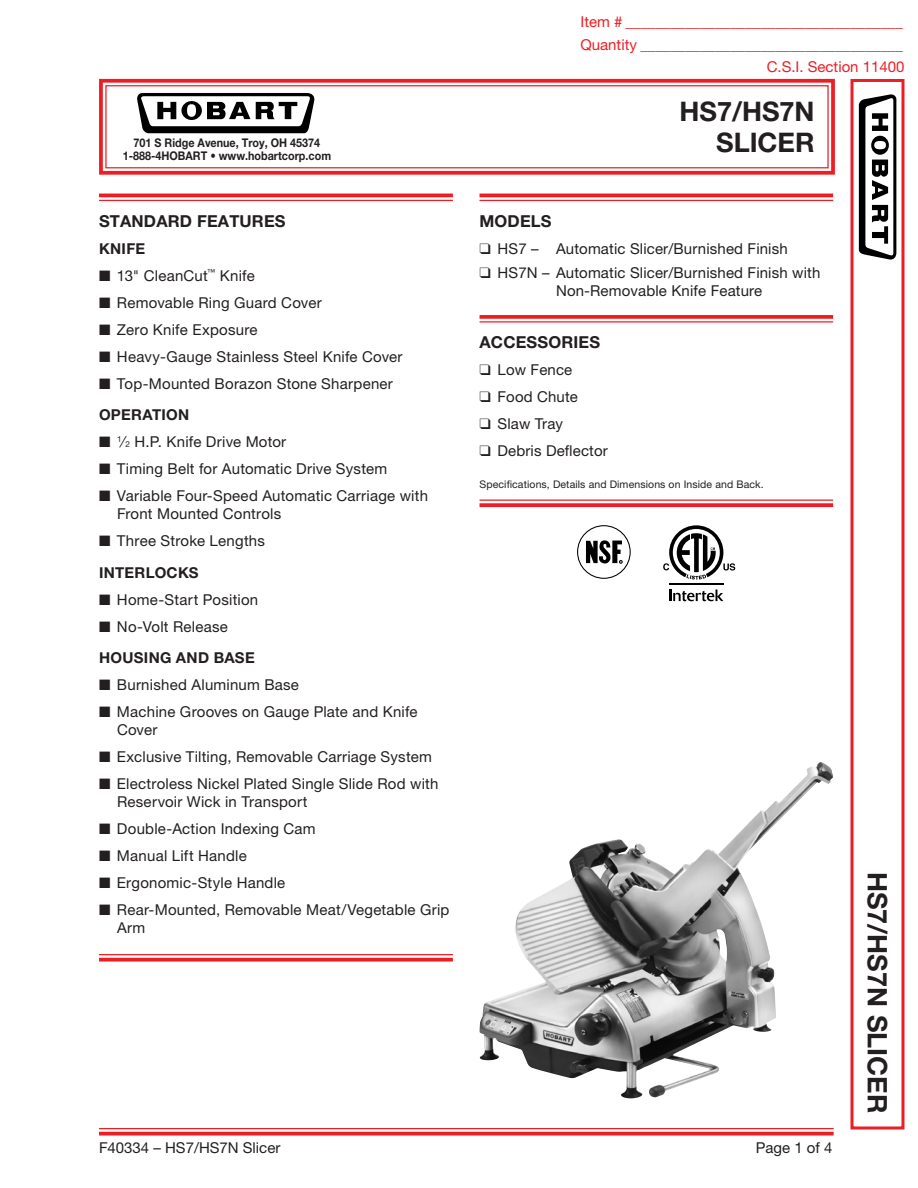
<style>
.page{position:relative;width:918px;height:1188px;background:#fff}
.page>*{position:absolute;margin:0;border:0;box-sizing:border-box;transform-origin:0 0}
.t1{font:700 27px "Helvetica Neue LT Std";color:#231f20}
.Heading_w_line_above{font:700 16.5px "Helvetica Neue LT Std";letter-spacing:.01em;color:#231f20}
.Body_Text-Headings{font:700 16.5px "Helvetica Neue LT Std";letter-spacing:.01em;color:#231f20}
.Body_Text{font:15px/18px "Helvetica Neue LT Std";letter-spacing:.015em;color:#231f20}
.t2{font:15px/22.5px "Helvetica Neue LT Std";color:#ee1d23;text-align:right}
.Front_Text_w_indent{font:15px "Helvetica Neue LT Std";letter-spacing:.01em;color:#231f20}
.t3{font:700 15px "Helvetica Neue LT Std";letter-spacing:.02em;color:#231f20}
.Bottom_Line{font:15px "Helvetica Neue LT Std";color:#231f20}
.t4{font:700 12px "Helvetica Neue LT Std";color:#231f20;scale:.9 1}
.Body_Text-Back{font:10.5px "Helvetica Neue LT Std";letter-spacing:.01em;color:#231f20}
.s1{font-size:8.25px}
</style>
<div class="page">
<svg style="left:99px;top:78px;width:736px;height:97px"></svg>
<div style="left:105px;top:85px;width:724px;height:83px;border:1px solid #ee1d23"></div>
<div style="left:850px;top:79px;width:54px;height:1051px;border:3px solid #ee1d23"></div>
<hr style="left:99px;top:1128px;width:735px;height:1px;background:#ee1d23">
<svg style="left:99px;top:1132px;width:735px;height:4px;background:#f0393e"></svg>
<svg style="left:137px;top:93px;width:178px;height:40px"></svg>
<svg style="left:859px;top:94px;width:37px;height:166px"></svg>
<hr style="left:99px;top:194px;width:354px;height:3px;background:#ee1d23">
<hr style="left:99px;top:200px;width:354px;height:1px;background:#ee1d23">
<hr style="left:99px;top:954px;width:354px;height:1px;background:#ee1d23">
<svg style="left:99px;top:958px;width:354px;height:4px"></svg>
<hr style="left:480px;top:194px;width:353px;height:3px;background:#ee1d23">
<hr style="left:480px;top:200px;width:353px;height:1px;background:#ee1d23">
<svg style="left:480px;top:315px;width:353px;height:4px"></svg>
<hr style="left:480px;top:321px;width:353px;height:2px;background:#ee1d23">
<hr style="left:480px;top:500px;width:353px;height:1px;background:#ee1d23">
<svg style="left:480px;top:503px;width:353px;height:4px"></svg>
<img style="left:480px;top:762px;width:340px;height:317px">
<div style="left:577px;top:525px;width:54px;height:54px;border:1px solid #000;border-radius:50%"></div>
<svg style="left:586px;top:540px;width:36px;height:24px"></svg>
<svg style="left:669px;top:590px;width:54px;height:11px"></svg>
<hr style="left:669px;top:584px;width:54px;height:1px;background:#000">
<svg style="left:663px;top:525px;width:72px;height:55px"></svg>
<p class="t2" style="left:580px;top:10px;width:326px">Item # _____________________________________<br>Quantity ___________________________________<br>C.S.I. Section 11400</p>
<h1 class="t1" style="left:680px;top:94px;width:137px">HS7/HS7N</h1>
<p class="t4" style="left:134px;top:135px;width:209px">701 S Ridge Avenue, Troy, OH 45374</p>
<h1 class="t1" style="left:716px;top:126px;width:100px">SLICER</h1>
<p class="t4" style="left:123px;top:148px;width:233px">1-888-4HOBART • www.hobartcorp.com</p>
<p class="Heading_w_line_above" style="left:99px;top:210px;width:188px">STANDARD FEATURES</p>
<p class="t3" style="left:99px;top:239px;width:48px">KNIFE</p>
<p class="Body_Text" style="left:99px;top:266px;width:157px">■ 13" CleanCut<sup>™</sup> Knife</p>
<p class="Body_Text" style="left:99px;top:293px;width:224px">■ Removable Ring Guard Cover</p>
<p class="Body_Text" style="left:99px;top:320px;width:160px">■ Zero Knife Exposure</p>
<p class="Body_Text" style="left:99px;top:347px;width:305px">■ Heavy-Gauge Stainless Steel Knife Cover</p>
<p class="Body_Text" style="left:99px;top:374px;width:295px">■ Top-Mounted Borazon Stone Sharpener</p>
<p class="t3" style="left:99px;top:405px;width:92px">OPERATION</p>
<p class="Body_Text" style="left:99px;top:432px;width:189px">■ <sup>1</sup>⁄<span class="s1">2</span> H.P. Knife Drive Motor</p>
<p class="Body_Text" style="left:99px;top:459px;width:290px">■ Timing Belt for Automatic Drive System</p>
<p class="Body_Text" style="left:117px;top:486px;width:313px;text-indent:-18px">■ Variable Four-Speed Automatic Carriage with<br>Front Mounted Controls</p>
<p class="Body_Text" style="left:99px;top:531px;width:167px">■ Three Stroke Lengths</p>
<p class="t3" style="left:99px;top:563px;width:101px">INTERLOCKS</p>
<p class="Body_Text" style="left:99px;top:590px;width:161px">■ Home-Start Position</p>
<p class="Body_Text" style="left:99px;top:617px;width:130px">■ No-Volt Release</p>
<p class="t3" style="left:99px;top:648px;width:157px">HOUSING AND BASE</p>
<p class="Body_Text" style="left:99px;top:675px;width:202px">■ Burnished Aluminum Base</p>
<p class="Body_Text" style="left:117px;top:702px;width:302px;text-indent:-18px">■ Machine Grooves on Gauge Plate and Knife<br>Cover</p>
<p class="Body_Text" style="left:99px;top:747px;width:334px">■ Exclusive Tilting, Removable Carriage System</p>
<p class="Body_Text" style="left:117px;top:774px;width:323px;text-indent:-18px">■ Electroless Nickel Plated Single Slide Rod with<br>Reservoir Wick in Transport</p>
<p class="Body_Text" style="left:99px;top:819px;width:218px">■ Double-Action Indexing Cam</p>
<p class="Body_Text" style="left:99px;top:846px;width:149px">■ Manual Lift Handle</p>
<p class="Body_Text" style="left:99px;top:873px;width:188px">■ Ergonomic-Style Handle</p>
<p class="Body_Text" style="left:117px;top:900px;width:334px;text-indent:-18px">■ Rear-Mounted, Removable Meat/Vegetable Grip<br>Arm</p>
<p class="Body_Text-Headings" style="left:480px;top:210px;width:74px">MODELS</p>
<p class="Body_Text" style="left:480px;top:239px;width:310px">❑ HS7 – Automatic Slicer/Burnished Finish</p>
<p class="Body_Text" style="left:556px;top:263px;width:266px;text-indent:-76px">❑ HS7N – Automatic Slicer/Burnished Finish with<br>Non-Removable Knife Feature</p>
<p class="Heading_w_line_above" style="left:480px;top:332px;width:122px">ACCESSORIES</p>
<p class="Front_Text_w_indent" style="left:480px;top:361px;width:94px">❑ Low Fence</p>
<p class="Front_Text_w_indent" style="left:480px;top:388px;width:100px">❑ Food Chute</p>
<p class="Front_Text_w_indent" style="left:480px;top:415px;width:85px">❑ Slaw Tray</p>
<p class="Front_Text_w_indent" style="left:480px;top:442px;width:130px">❑ Debris Deflector</p>
<p class="Body_Text-Back" style="left:480px;top:478px;width:286px">Specifications, Details and Dimensions on Inside and Back.</p>
<p class="Bottom_Line" style="left:99px;top:1139px;width:183px">F40334 – HS7/HS7N Slicer</p>
<p class="Bottom_Line" style="left:756px;top:1139px;width:78px">Page 1 of 4</p>
<p class="t1" style="left:894px;top:872px;width:243px;rotate:90deg">HS7/HS7N SLICER</p>
</div>
